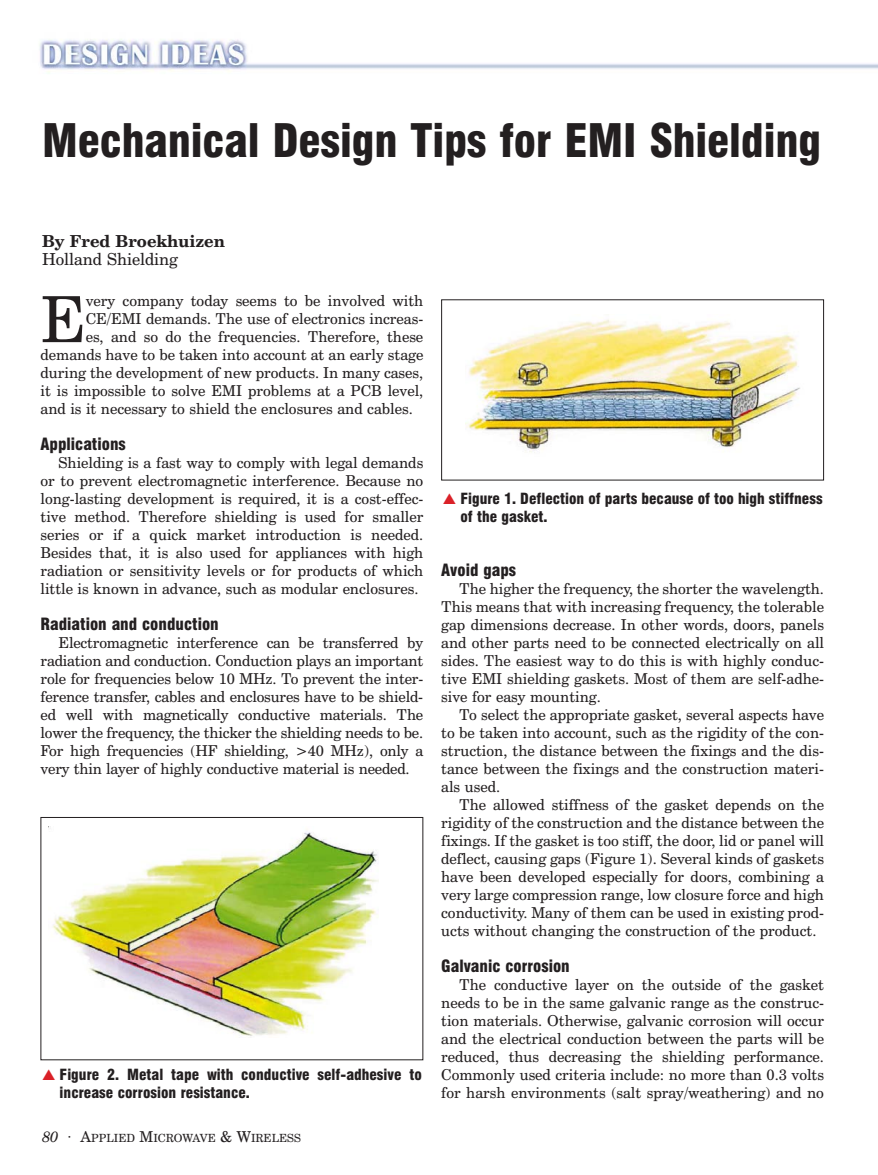
<style>
.page{position:relative;width:878px;height:1175px;background:#fff}
.page>*{position:absolute;margin:0;border:0;box-sizing:border-box;transform-origin:0 0}
.t1{font:63.6px "Century Schoolbook BT";color:#231f20}
.t2{font:900 condensed 45px "Swiss 721 BT";letter-spacing:-.005em;color:#231f20}
.t3{font:900 condensed 16.5px "Swiss 721 BT";color:#231f20}
.t4{font:700 16.5px "Century Schoolbook BT";color:#231f20}
.t5{font:16.5px "Century Schoolbook BT";color:#231f20}
.t6{font:15px/18px "Century Schoolbook BT";color:#231f20;text-align:justify}
.t7{font:900 condensed 15px/18px "Swiss 721 BT";color:#231f20}
.t8{font:11.25px "Century Schoolbook BT";color:#231f20}
.s1{color:#da2128}
.s2{font-style:italic;font-size:15px}
.s3{font-size:15px}
</style>
<div class="page">
<img style="left:39px;top:39px;width:839px;height:34px">
<img style="left:465px;top:319px;width:335px;height:133px">
<div style="left:441px;top:299px;width:383px;height:181px;border:1px solid #231f20"></div>
<img style="left:48px;top:826px;width:330px;height:210px">
<div style="left:40px;top:817px;width:383px;height:243px;border:1px solid #231f20"></div>
<h2 class="t2" style="left:42px;top:125px;width:780px">Mechanical Design Tips for EMI Shielding</h2>
<p class="t4" style="left:42px;top:235px;width:184px">By Fred Broekhuizen</p>
<p class="t5" style="left:42px;top:253px;width:137px">Holland Shielding</p>
<h1 class="t1" style="left:40px;top:296px;width:47px">E</h1>
<p class="t6" style="left:86px;top:293px;width:339px">very company today seems to be involved with</p>
<p class="t6" style="left:86px;top:311px;width:339px">CE/EMI demands. The use of electronics increas-</p>
<p class="t6" style="left:86px;top:329px;width:339px">es, and so do the frequencies. Therefore, these</p>
<p class="t6" style="left:40px;top:347px;width:384px">demands have to be taken into account at an early stage</p>
<p class="t6" style="left:40px;top:365px;width:384px">during the development of new products. In many cases,</p>
<p class="t6" style="left:40px;top:383px;width:384px">it is impossible to solve EMI problems at a PCB level,</p>
<p class="t6" style="left:40px;top:401px;width:374px">and is it necessary to shield the enclosures and cables.</p>
<p class="t3" style="left:40px;top:438px;width:87px">Applications</p>
<p class="t6" style="left:40px;top:455px;width:384px;text-indent:18px">Shielding is a fast way to comply with legal demands or to prevent electromagnetic interference. Because no long-lasting development is required, it is a cost-effec&shy;tive method. Therefore shielding is used for smaller series or if a quick market introduction is needed.<br>Besides that, it is also used for appliances with high radiation or sensitivity levels or for products of which little is known in advance, such as modular enclosures.</p>
<p class="t3" style="left:40px;top:618px;width:180px">Radiation and conduction</p>
<p class="t6" style="left:40px;top:635px;width:384px;text-indent:18px">Electromagnetic interference can be transferred by radiation and conduction. Conduction plays an important role for frequencies below 10 MHz. To prevent the inter&shy;ference transfer, cables and enclosures have to be shield&shy;ed well with magnetically conductive materials. The lower the frequency, the thicker the shielding needs to be.<br>For high frequencies (HF shielding, &gt;40 MHz), only a very thin layer of highly conductive material is needed.</p>
<p class="t7" style="left:60px;top:1067px;width:363px;text-indent:-18px"><span class="s1">▲</span> Figure 2. Metal tape with conductive self-adhesive to increase corrosion resistance.</p>
<p class="t8" style="left:42px;top:1133px;width:260px"><span class="s2">80 ·</span> <span class="s3">A</span>PPLIED <span class="s3">M</span>ICROWAVE <span class="s3">&amp; W</span>IRELESS</p>
<p class="t7" style="left:460px;top:491px;width:364px;text-indent:-18px"><span class="s1">▲</span> Figure 1. Deflection of parts because of too high stiffness of the gasket.</p>
<p class="t3" style="left:441px;top:564px;width:76px">Avoid gaps</p>
<p class="t6" style="left:441px;top:581px;width:384px;text-indent:18px">The higher the frequency, the shorter the wavelength.<br>This means that with increasing frequency, the tolerable gap dimensions decrease. In other words, doors, panels and other parts need to be connected electrically on all sides. The easiest way to do this is with highly conduc&shy;tive EMI shielding gaskets. Most of them are self-adhe&shy;sive for easy mounting.</p>
<p class="t6" style="left:441px;top:707px;width:384px;text-indent:18px">To select the appropriate gasket, several aspects have to be taken into account, such as the rigidity of the con&shy;struction, the distance between the fixings and the dis&shy;tance between the fixings and the construction materi&shy;als used.</p>
<p class="t6" style="left:441px;top:797px;width:384px;text-indent:18px">The allowed stiffness of the gasket depends on the rigidity of the construction and the distance between the fixings. If the gasket is too stiff, the door, lid or panel will deflect, causing gaps (Figure 1). Several kinds of gaskets have been developed especially for doors, combining a very large compression range, low closure force and high conductivity. Many of them can be used in existing prod&shy;ucts without changing the construction of the product.</p>
<p class="t3" style="left:441px;top:960px;width:130px">Galvanic corrosion</p>
<p class="t6" style="left:441px;top:977px;width:384px;text-indent:18px">The conductive layer on the outside of the gasket needs to be in the same galvanic range as the construc&shy;tion materials. Otherwise, galvanic corrosion will occur and the electrical conduction between the parts will be reduced, thus decreasing the shielding performance.<br>Commonly used criteria include: no more than 0.3 volts for harsh environments (salt spray/weathering) and no</p>
</div>
